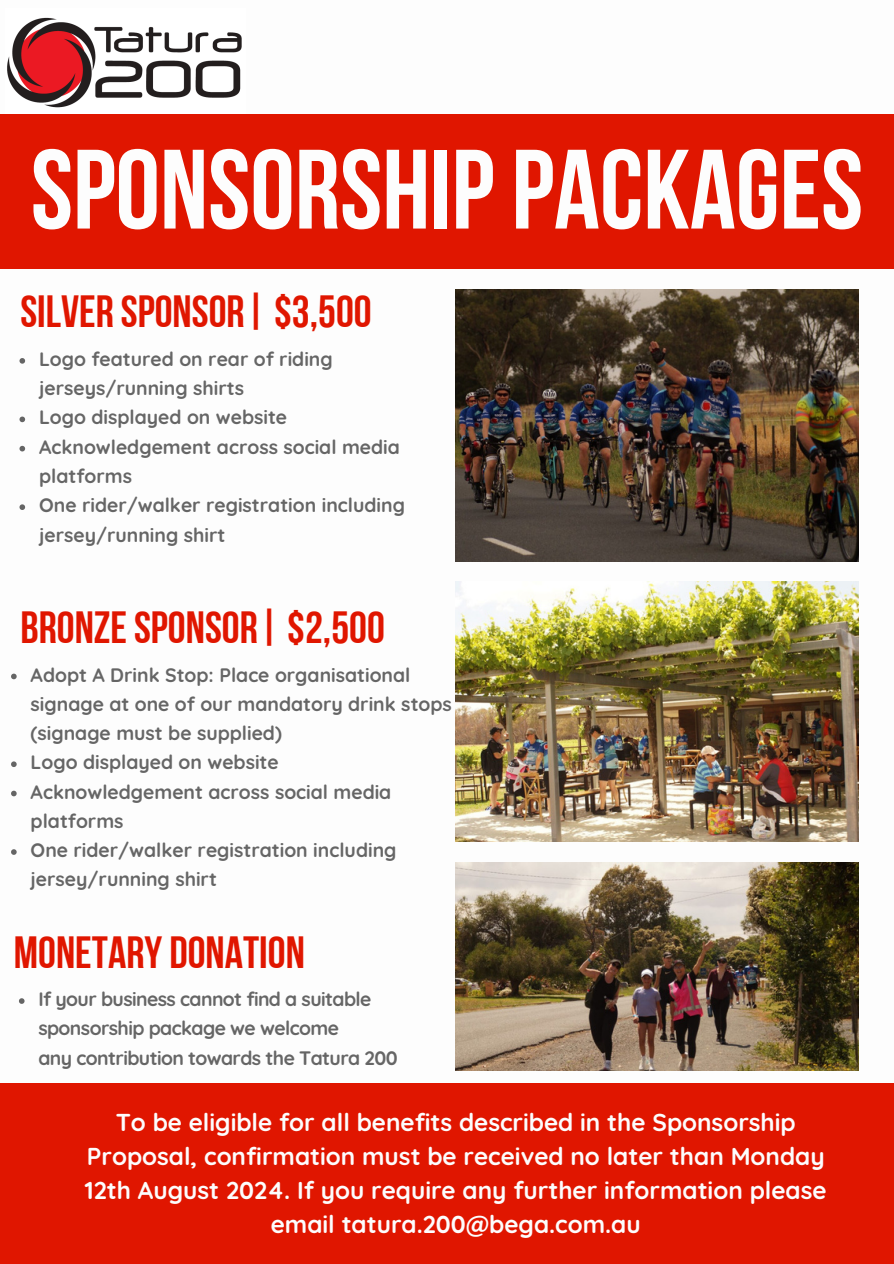
<style>
.page{position:relative;width:894px;height:1264px;background:#fff}
.page>*{position:absolute;margin:0;border:0;box-sizing:border-box;transform-origin:0 0}
.t1{font:112.5px "Bebas Neue Cyrillic";color:#fdfdfd}
.t2{font:45px "Bebas Neue Cyrillic";color:#e01600}
.t3{font:700 24.3px/33.8px "Quicksand";color:#fdfdfd;text-align:center}
.t4{font:700 19.35px/29.2px "Quicksand";color:#000}
.t5{font:700 19.35px/29.2px "Quicksand";letter-spacing:-.03em;color:#000}
</style>
<div class="page">
<img style="left:7px;top:17px;width:235px;height:91px">
<div style="left:0;top:114px;width:893px;height:154px;background:#e01600"></div>
<img style="left:455px;top:289px;width:403px;height:272px">
<img style="left:455px;top:581px;width:403px;height:260px">
<div style="left:0;top:1083px;width:893px;height:180px;background:#e01600"></div>
<img style="left:455px;top:862px;width:403px;height:208px">
<svg style="left:19px;top:358px;width:6px;height:5px"></svg>
<svg style="left:19px;top:416px;width:6px;height:6px"></svg>
<svg style="left:19px;top:446px;width:6px;height:5px"></svg>
<svg style="left:19px;top:504px;width:6px;height:6px"></svg>
<svg style="left:11px;top:673px;width:6px;height:6px"></svg>
<svg style="left:11px;top:761px;width:6px;height:6px"></svg>
<svg style="left:11px;top:790px;width:6px;height:6px"></svg>
<svg style="left:11px;top:849px;width:6px;height:5px"></svg>
<svg style="left:19px;top:998px;width:6px;height:5px"></svg>
<p class="t1" style="left:31px;top:144px;width:833px">SPONSORSHIP PACKAGES</p>
<p class="t2" style="left:20px;top:293px;width:352px">SILVER SPONSOR| $3,500</p>
<p class="t4" style="left:39px;top:344px;width:367px">Logo featured on rear of riding jerseys/running shirts<br>Logo displayed on website<br>Acknowledgement across social media platforms<br>One rider/walker registration including jersey/running shirt</p>
<p class="t2" style="left:20px;top:609px;width:366px">BRONZESPONSOR| $2,500</p>
<p class="t4" style="left:31px;top:659px;width:422px">Adopt A Drink Stop: Place organisational signage at one of our mandatory drink stops (signage must be supplied)<br>Logo displayed on website<br>Acknowledgement across social media platforms<br>One rider/walker registration including jersey/running shirt</p>
<p class="t2" style="left:14px;top:933px;width:292px">MONETARY DONATION</p>
<p class="t5" style="left:38px;top:984px;width:360px">If your business cannot find a suitable sponsorship package we welcome<br>any contribution towards the Tatura 200</p>
<p class="t3" style="left:85px;top:1105px;width:742px">To be eligible for all benefits described in the Sponsorship Proposal, confirmation must be received no later than Monday 12th August 2024. If you require any further information please email tatura.200@bega.com.au</p>
</div>
